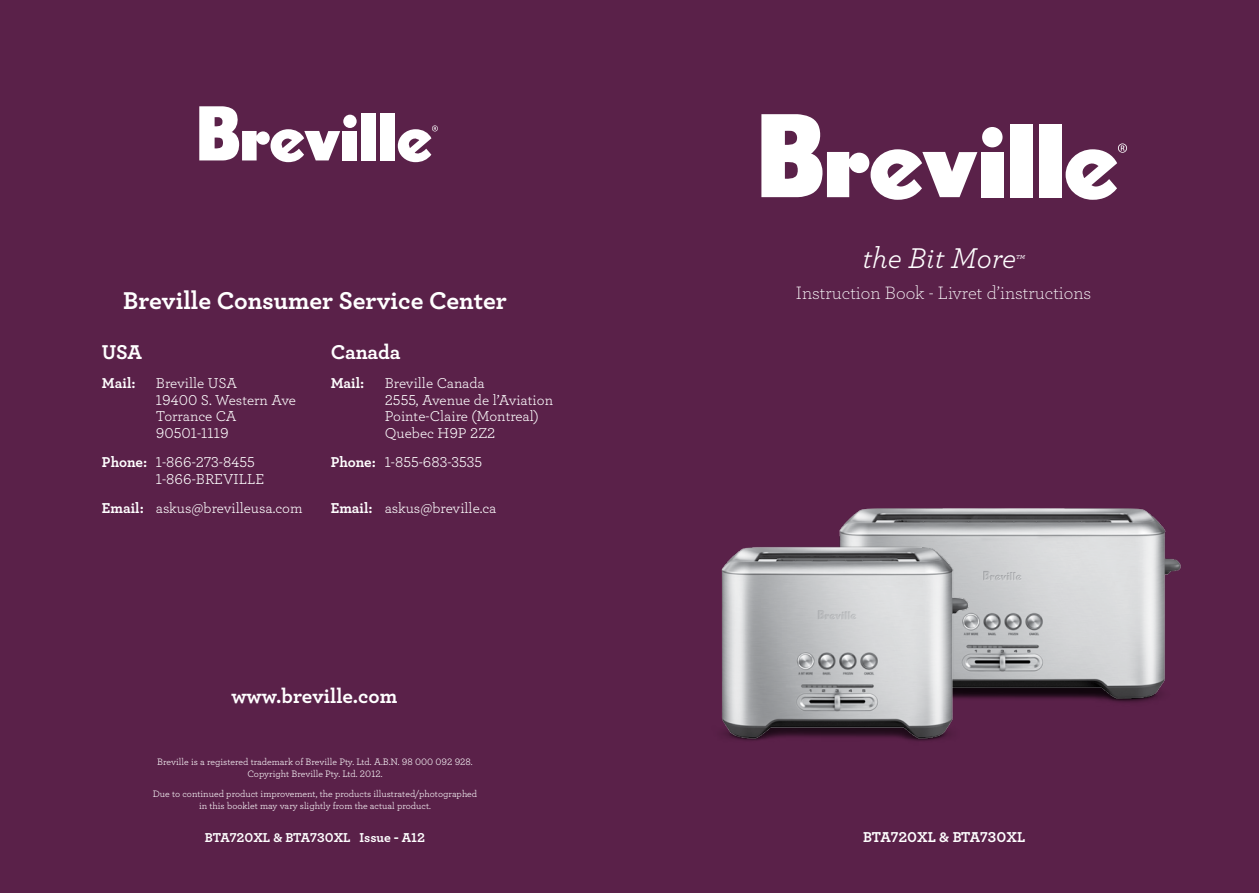
<style>
.page{position:relative;width:1259px;height:893px;background:#fff}
.page>*{position:absolute;margin:0;border:0;box-sizing:border-box;transform-origin:0 0}
.t1{font:30px "Archer Book LF Italic";color:#fff}
.t2{font:25.5px "Archer Bold LF";color:#fff}
.t3{font:21px "Archer Bold LF";color:#fff}
.t4{font:18.75px "Archer Light LF";color:#fff}
.t5{font:15px/16.5px "Archer Book LF";color:#fff}
.t6{font:15px "Archer Bold LF";color:#fff}
.t7{font:13.5px "Archer Bold LF";color:#fff}
.t8{font:9.75px/11.7px "Archer Book LF";color:#fff;text-align:center}
.s1{font-family:"Archer Bold LF"}
.s2{font-size:15px}
</style>
<div class="page">
<div style="left:629px;top:0;width:630px;height:893px;background:#5a2149"></div>
<div style="left:1039px;top:124px;width:22px;height:73px;background:#fff"></div>
<div style="left:1010px;top:124px;width:22px;height:73px;background:#fff"></div>
<div style="left:982px;top:127px;width:20px;height:20px;background:#fff;border-radius:50%"></div>
<div style="left:981px;top:152px;width:22px;height:45px;background:#fff"></div>
<svg style="left:761px;top:114px;width:216px;height:86px"></svg>
<svg style="left:1065px;top:143px;width:62px;height:57px"></svg>
<div style="left:0;top:0;width:629px;height:893px;background:#5a2149"></div>
<div style="left:380px;top:113px;width:15px;height:47px;background:#fff"></div>
<div style="left:361px;top:113px;width:15px;height:47px;background:#fff"></div>
<div style="left:343px;top:115px;width:14px;height:13px;background:#fff;border-radius:50%"></div>
<div style="left:342px;top:131px;width:15px;height:30px;background:#fff"></div>
<svg style="left:199px;top:106px;width:141px;height:56px"></svg>
<svg style="left:398px;top:125px;width:40px;height:37px"></svg>
<img style="left:850px;top:508px;width:331px;height:194px">
<img style="left:721px;top:518px;width:268px;height:223px">
<h2 class="t2" style="left:123px;top:285px;width:385px">Breville Consumer Service Center</h2>
<h3 class="t3" style="left:102px;top:339px;width:42px">USA</h3>
<p class="t6" style="left:102px;top:374px;width:35px">Mail:</p>
<p class="t5" style="left:156px;top:375px;width:141px">Breville USA<br>19400 S. Western Ave<br>Torrance CA<br>90501-1119</p>
<p class="t5" style="left:156px;top:453px;width:110px;text-indent:-54px"><span class="s1">Phone:</span> 1-866-273-8455<br>1-866-BREVILLE</p>
<p class="t5" style="left:102px;top:499px;width:202px"><span class="s1">Email:</span> askus@brevilleusa.com</p>
<h3 class="t3" style="left:331px;top:339px;width:71px">Canada</h3>
<p class="t6" style="left:331px;top:374px;width:35px">Mail:</p>
<p class="t5" style="left:385px;top:375px;width:170px">Breville Canada<br>2555, Avenue de l’Aviation<br>Pointe-Claire (Montreal)<br>Quebec H9P 2Z2</p>
<p class="t5" style="left:331px;top:453px;width:153px"><span class="s1">Phone:</span> 1-855-683-3535</p>
<p class="t5" style="left:331px;top:499px;width:167px"><span class="s1">Email:</span> askus@breville.ca</p>
<h3 class="t3" style="left:231px;top:683px;width:167px">www.breville.com</h3>
<p class="t8" style="left:157px;top:756px;width:317px">Breville is a registered trademark of Breville Pty. Ltd. A.B.N. 98 000 092 928.<br>Copyright Breville Pty. Ltd. 2012.</p>
<p class="t8" style="left:153px;top:788px;width:326px">Due to continued product improvement, the products illustrated/photographed in this booklet may vary slightly from the actual product.</p>
<p class="t7" style="left:205px;top:829px;width:222px">BTA720XL &amp; BTA730XL Issue - A12</p>
<h1 class="t1" style="left:862px;top:239px;width:164px">the Bit More<span class="s2">™</span></h1>
<p class="t4" style="left:796px;top:281px;width:297px">Instruction Book - Livret d’instructions</p>
<p class="t6" style="left:863px;top:827px;width:163px">BTA720XL &amp; BTA730XL</p>
</div>
